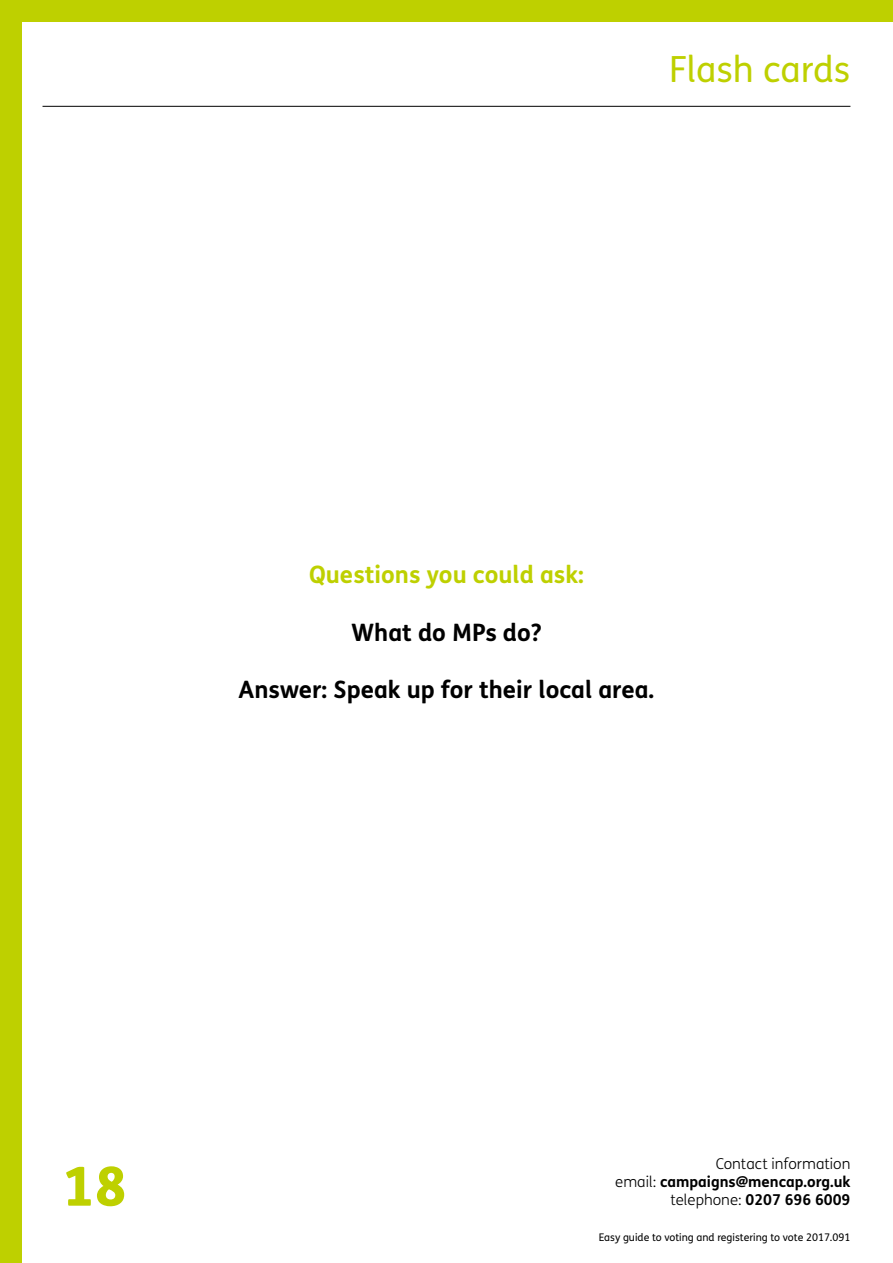
<style>
.page{position:relative;width:893px;height:1263px;background:#fff}
.page>*{position:absolute;margin:0;border:0;box-sizing:border-box;transform-origin:0 0}
.t1{font:800 54px "FS Mencap";color:#bed000}
.t2{font:36px "FS Mencap";color:#bed000}
.t3{font:700 24px "FS Mencap";color:#000}
.t4{font:700 24px "FS Mencap";color:#bed000}
.t5{font:300 15px/18px "FS Mencap";color:#000;text-align:right}
.t6{font:10.5px "FS Mencap";color:#000}
.s1{font-weight:700}
</style>
<div class="page">
<div style="left:0;top:0;width:893px;height:21px;background:#bed000"></div>
<hr style="left:43px;top:106px;width:807px;height:1px;background:#000">
<div style="left:0;top:0;width:21px;height:1263px;background:#bed000"></div>
<h2 class="t2" style="left:669px;top:49px;width:183px">Flash cards</h2>
<h3 class="t4" style="left:309px;top:559px;width:276px">Questions you could ask:</h3>
<h3 class="t3" style="left:351px;top:617px;width:192px">What do MPs do?</h3>
<h3 class="t3" style="left:239px;top:675px;width:417px">Answer: Speak up for their local area.</h3>
<h1 class="t1" style="left:63px;top:1152px;width:65px">18</h1>
<p class="t5" style="left:615px;top:1155px;width:237px">Contact information<br>email: <span class="s1">campaigns@mencap.org.uk </span>telephone: <span class="s1">0207 696 6009</span></p>
<p class="t6" style="left:599px;top:1231px;width:253px">Easy guide to voting and registering to vote 2017.091</p>
</div>
